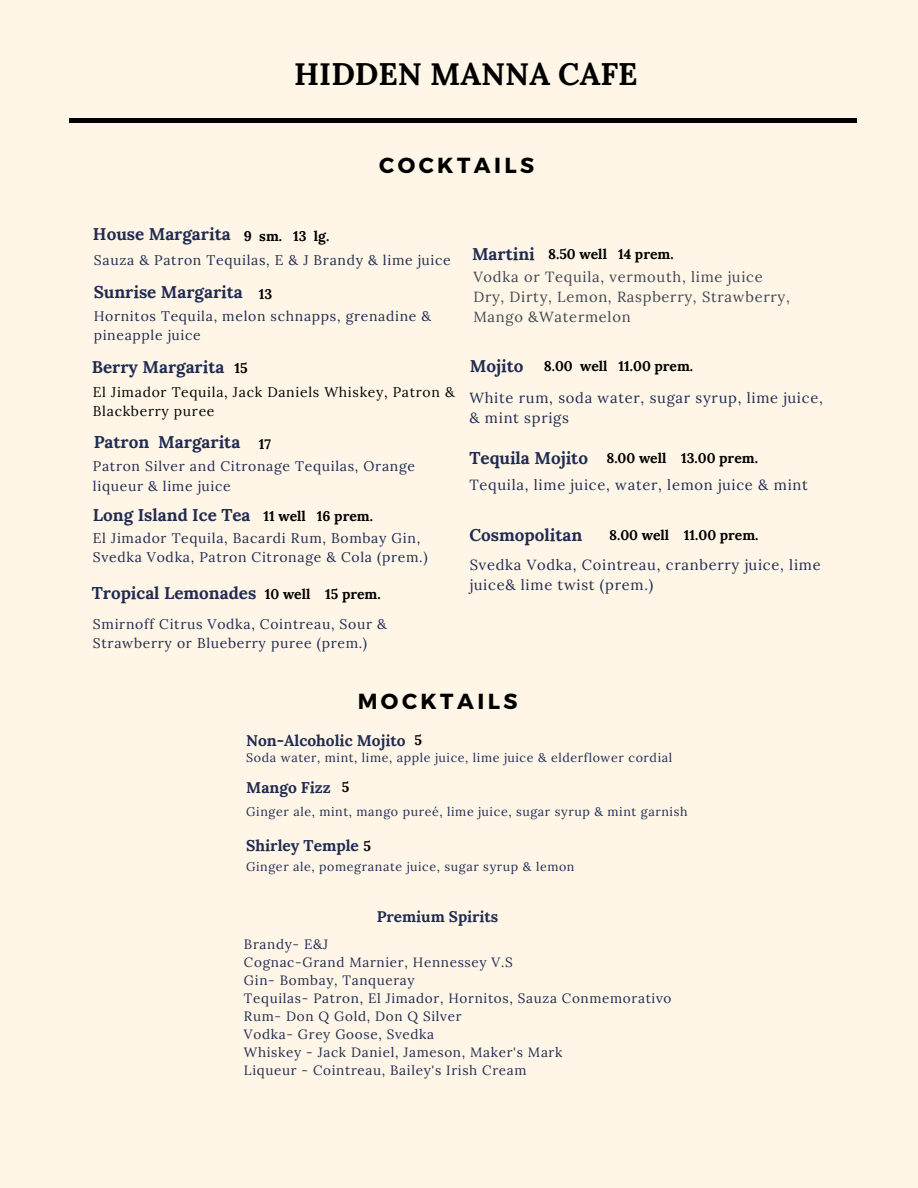
<style>
.page{position:relative;width:918px;height:1188px;background:#fff6e7}
.page>*{position:absolute;margin:0;border:0;box-sizing:border-box;transform-origin:0 0}
.t1{font:700 31.2px "Lora";color:#000}
.t2{font:700 21.75px "Montserrat";letter-spacing:.16em;color:#000}
.t3{font:700 17.1px "Lora";color:#202b52}
.t4{font:700 15.6px "Lora";color:#202b52}
.t5{font:700 15.3px "Lora";color:#202b52}
.t6{font:14.7px/20.1px "Lora";letter-spacing:.05em;color:#202b52}
.t7{font:14.7px/20.1px "Lora";letter-spacing:.05em;color:#3f4652}
.t8{font:13.95px/19.2px "Lora";letter-spacing:.05em;color:#202b52}
.t9{font:700 13.95px "Lora";color:#000}
.t10{font:13.95px/19.2px "Lora";letter-spacing:.05em;color:#000}
.t11{font:13.5px "Lora";letter-spacing:.05em;color:#202b52}
.t12{font:12.45px "Lora";letter-spacing:.05em;color:#202b52}
</style>
<div class="page">
<hr style="left:69px;top:119px;width:787px;height:4px;background:#000">
<p class="t1" style="left:294px;top:53px;width:345px">HIDDEN MANNA CAFE</p>
<p class="t2" style="left:379px;top:152px;width:157px">COCKTAILS</p>
<p class="t3" style="left:93px;top:223px;width:139px">House Margarita</p>
<p class="t9" style="left:244px;top:227px;width:87px">9 sm. 13 lg.</p>
<p class="t8" style="left:94px;top:250px;width:358px">Sauza &amp; Patron Tequilas, E &amp; J Brandy &amp; lime juice</p>
<p class="t3" style="left:472px;top:243px;width:64px">Martini</p>
<p class="t9" style="left:548px;top:245px;width:127px">8.50 well 14 prem.</p>
<p class="t3" style="left:94px;top:280px;width:151px">Sunrise Margarita</p>
<p class="t9" style="left:259px;top:284px;width:15px">13</p>
<p class="t8" style="left:94px;top:306px;width:339px">Hornitos Tequila, melon schnapps, grenadine &amp; pineapple juice</p>
<p class="t7" style="left:473px;top:266px;width:291px">Vodka or Tequila, vermouth, lime juice</p>
<p class="t7" style="left:473px;top:287px;width:318px">Dry, Dirty, Lemon, Raspberry, Strawberry,<br>Mango &amp;Watermelon</p>
<p class="t9" style="left:234px;top:359px;width:15px">15</p>
<p class="t3" style="left:470px;top:355px;width:55px">Mojito</p>
<p class="t6" style="left:469px;top:388px;width:355px">White rum, soda water, sugar syrup, lime juice, &amp; mint sprigs</p>
<p class="t3" style="left:469px;top:447px;width:120px">Tequila Mojito</p>
<p class="t9" style="left:606px;top:449px;width:153px">8.00 well 13.00 prem.</p>
<p class="t6" style="left:469px;top:475px;width:340px">Tequila, lime juice, water, lemon juice &amp; mint</p>
<p class="t3" style="left:92px;top:356px;width:134px">Berry Margarita</p>
<p class="t9" style="left:544px;top:357px;width:151px">8.00 well 11.00 prem.</p>
<p class="t10" style="left:93px;top:382px;width:363px">El Jimador Tequila, Jack Daniels Whiskey, Patron &amp;<br>Blackberry puree</p>
<p class="t3" style="left:94px;top:431px;width:148px">Patron Margarita</p>
<p class="t9" style="left:259px;top:435px;width:14px">17</p>
<p class="t8" style="left:93px;top:457px;width:324px">Patron Silver and Citronage Tequilas, Orange liqueur &amp; lime juice</p>
<p class="t3" style="left:93px;top:504px;width:159px">Long Island Ice Tea</p>
<p class="t9" style="left:263px;top:507px;width:111px">11 well 16 prem.</p>
<p class="t8" style="left:93px;top:528px;width:336px">El Jimador Tequila, Bacardi Rum, Bombay Gin,<br>Svedka Vodka, Patron Citronage &amp; Cola (prem.)</p>
<p class="t3" style="left:92px;top:582px;width:166px">Tropical Lemonades</p>
<p class="t9" style="left:265px;top:585px;width:117px">10 well 15 prem.</p>
<p class="t8" style="left:93px;top:614px;width:295px">Smirnoff Citrus Vodka, Cointreau, Sour &amp;<br>Strawberry or Blueberry puree (prem.)</p>
<p class="t3" style="left:469px;top:524px;width:114px">Cosmopolitan</p>
<p class="t9" style="left:609px;top:526px;width:151px">8.00 well 11.00 prem.</p>
<p class="t6" style="left:470px;top:554px;width:352px">Svedka Vodka, Cointreau, cranberry juice, lime juice&amp; lime twist (prem.)</p>
<p class="t2" style="left:358px;top:687px;width:161px">MOCKTAILS</p>
<p class="t4" style="left:246px;top:731px;width:161px">Non-Alcoholic Mojito</p>
<p class="t9" style="left:415px;top:731px;width:9px">5</p>
<p class="t12" style="left:246px;top:750px;width:427px">Soda water, mint, lime, apple juice, lime juice &amp; elderflower cordial</p>
<p class="t4" style="left:246px;top:778px;width:86px">Mango Fizz</p>
<p class="t9" style="left:342px;top:778px;width:9px">5</p>
<p class="t12" style="left:246px;top:804px;width:443px">Ginger ale, mint, mango pureé, lime juice, sugar syrup &amp; mint garnish</p>
<p class="t4" style="left:246px;top:835px;width:114px">Shirley Temple</p>
<p class="t9" style="left:364px;top:837px;width:9px">5</p>
<p class="t12" style="left:246px;top:859px;width:330px">Ginger ale, pomegranate juice, sugar syrup &amp; lemon</p>
<p class="t5" style="left:377px;top:906px;width:123px">Premium Spirits</p>
<p class="t11" style="left:244px;top:935px;width:86px">Brandy- E&amp;J</p>
<p class="t11" style="left:244px;top:953px;width:270px">Cognac-Grand Marnier, Hennessey V.S</p>
<p class="t11" style="left:244px;top:971px;width:172px">Gin- Bombay, Tanqueray</p>
<p class="t11" style="left:244px;top:989px;width:429px">Tequilas- Patron, El Jimador, Hornitos, Sauza Conmemorativo</p>
<p class="t11" style="left:244px;top:1007px;width:219px">Rum- Don Q Gold, Don Q Silver</p>
<p class="t11" style="left:244px;top:1025px;width:192px">Vodka- Grey Goose, Svedka</p>
<p class="t11" style="left:244px;top:1043px;width:320px">Whiskey - Jack Daniel, Jameson, Maker's Mark</p>
<p class="t11" style="left:244px;top:1061px;width:284px">Liqueur - Cointreau, Bailey's Irish Cream</p>
</div>
